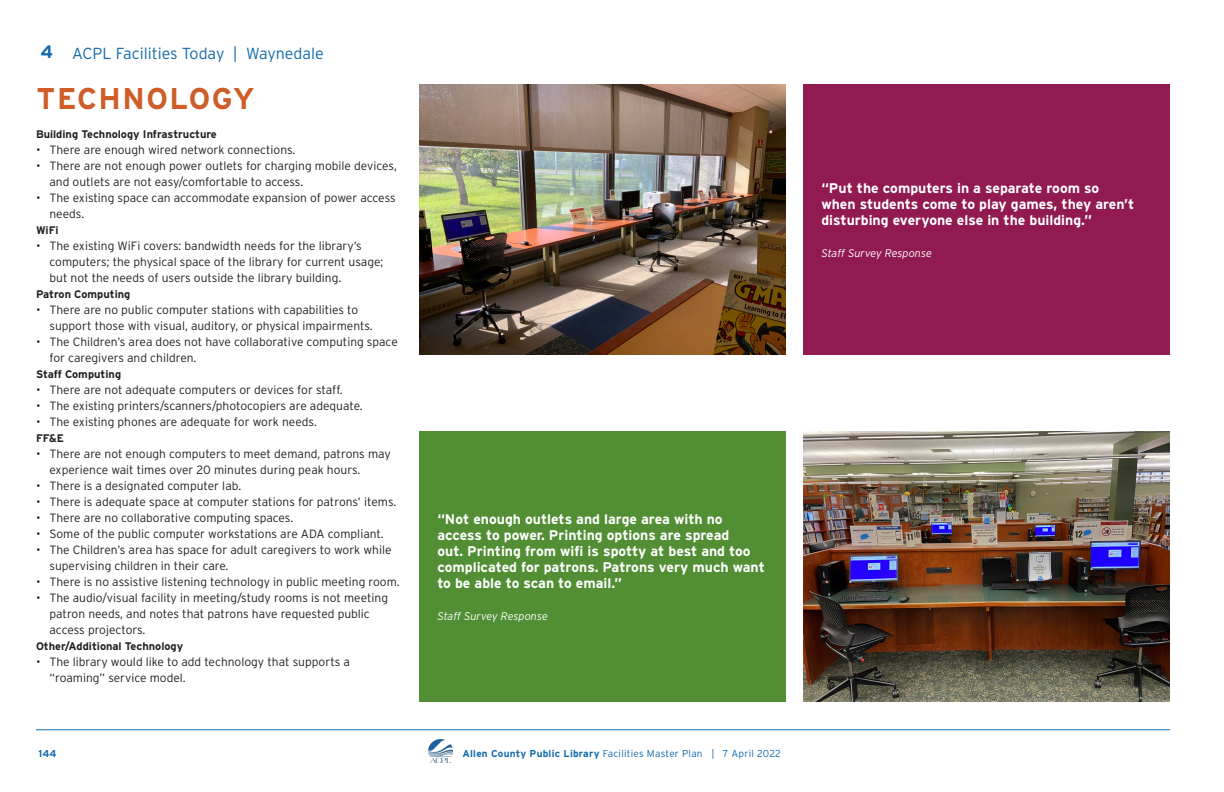
<style>
.page{position:relative;width:1224px;height:792px;background:#fff}
.page>*{position:absolute;margin:0;border:0;box-sizing:border-box;transform-origin:0 0}
.t1{font:700 30px "Interstate";letter-spacing:.05em;color:#cf5d28}
.t2{font:700 18px "Interstate";color:#126aab}
.t3{font:300 16px "Interstate";color:#126aab}
.t4{font:700 14px/16px "Interstate";color:#fff}
.t5{font:300 12px/16px "Interstate";color:#231f20}
.t6{font:700 11px "Interstate";color:#231f20}
.t7{font:italic 300 11px "Interstate";letter-spacing:-.01em;color:#fff}
.t8{font:300 10px "Interstate";letter-spacing:.025em;color:#126aab}
.t9{font:700 10px "Interstate";color:#126aab}
.s1{font-weight:700}
</style>
<div class="page">
<hr style="left:36px;top:730px;width:1134px;height:1px;background:#126aab">
<img style="left:428px;top:739px;width:25px;height:24px">
<img style="left:803px;top:431px;width:366px;height:271px">
<img style="left:419px;top:84px;width:366px;height:271px">
<div style="left:419px;top:431px;width:367px;height:271px;background:#518e34"></div>
<div style="left:803px;top:84px;width:367px;height:271px;background:#911a50"></div>
<h2 class="t2" style="left:40px;top:42px;width:14px">4</h2>
<h3 class="t3" style="left:72px;top:44px;width:253px">ACPL Facilities Today | Waynedale</h3>
<h1 class="t1" style="left:37px;top:82px;width:219px">TECHNOLOGY</h1>
<p class="t6" style="left:36px;top:128px;width:182px">Building Technology Infrastructure</p>
<p class="t5" style="left:36px;top:141px;width:261px">• There are enough wired network connections.</p>
<p class="t5" style="left:50px;top:157px;width:349px;text-indent:-14px">• There are not enough power outlets for charging mobile devices, and outlets are not easy/comfortable to access.</p>
<p class="t5" style="left:50px;top:189px;width:348px;text-indent:-14px">• The existing space can accommodate expansion of power access needs.</p>
<p class="t6" style="left:36px;top:224px;width:24px">WiFi</p>
<p class="t5" style="left:50px;top:237px;width:335px;text-indent:-14px">• The existing WiFi covers: bandwidth needs for the library’s computers; the physical space of the library for current usage; but not the needs of users outside the library building.</p>
<p class="t6" style="left:36px;top:288px;width:96px">Patron Computing</p>
<p class="t5" style="left:50px;top:301px;width:325px;text-indent:-14px">• There are no public computer stations with capabilities to support those with visual, auditory, or physical impairments.</p>
<p class="t5" style="left:50px;top:333px;width:350px;text-indent:-14px">• The Children’s area does not have collaborative computing space for caregivers and children.</p>
<p class="t6" style="left:36px;top:368px;width:87px">Staff Computing</p>
<p class="t5" style="left:36px;top:381px;width:308px">• There are not adequate computers or devices for staff.</p>
<p class="t5" style="left:36px;top:397px;width:328px">• The existing printers/scanners/photocopiers are adequate.</p>
<p class="t5" style="left:36px;top:413px;width:282px">• The existing phones are adequate for work needs.</p>
<p class="t6" style="left:36px;top:432px;width:30px">FF&amp;E</p>
<p class="t5" style="left:50px;top:445px;width:343px;text-indent:-14px">• There are not enough computers to meet demand, patrons may experience wait times over 20 minutes during peak hours.</p>
<p class="t5" style="left:36px;top:477px;width:207px">• There is a designated computer lab.</p>
<p class="t5" style="left:36px;top:493px;width:362px">• There is adequate space at computer stations for patrons’ items.</p>
<p class="t5" style="left:36px;top:509px;width:259px">• There are no collaborative computing spaces.</p>
<p class="t5" style="left:36px;top:525px;width:349px">• Some of the public computer workstations are ADA compliant.</p>
<p class="t5" style="left:50px;top:541px;width:344px;text-indent:-14px">• The Children’s area has space for adult caregivers to work while supervising children in their care.</p>
<p class="t5" style="left:36px;top:573px;width:365px">• There is no assistive listening technology in public meeting room.</p>
<p class="t5" style="left:50px;top:589px;width:340px;text-indent:-14px">• The audio/visual facility in meeting/study rooms is not meeting patron needs, and notes that patrons have requested public access projectors.</p>
<p class="t6" style="left:36px;top:640px;width:149px">Other/Additional Technology</p>
<p class="t5" style="left:50px;top:653px;width:302px;text-indent:-14px">• The library would like to add technology that supports a “roaming” service model.</p>
<p class="t4" style="left:437px;top:511px;width:329px">“Not enough outlets and large area with no access to power. Printing options are spread<br>out. Printing from wifi is spotty at best and too complicated for patrons. Patrons very much want to be able to scan to email.”</p>
<p class="t7" style="left:437px;top:610px;width:112px">Staff Survey Response</p>
<p class="t9" style="left:39px;top:748px;width:19px">144</p>
<p class="t8" style="left:462px;top:747px;width:320px"><span class="s1">Allen County Public Library</span> Facilities Master Plan | 7 April 2022</p>
<p class="t4" style="left:821px;top:180px;width:315px">“Put the computers in a separate room so when students come to play games, they aren’t disturbing everyone else in the building.”</p>
<p class="t7" style="left:821px;top:247px;width:112px">Staff Survey Response</p>
</div>
